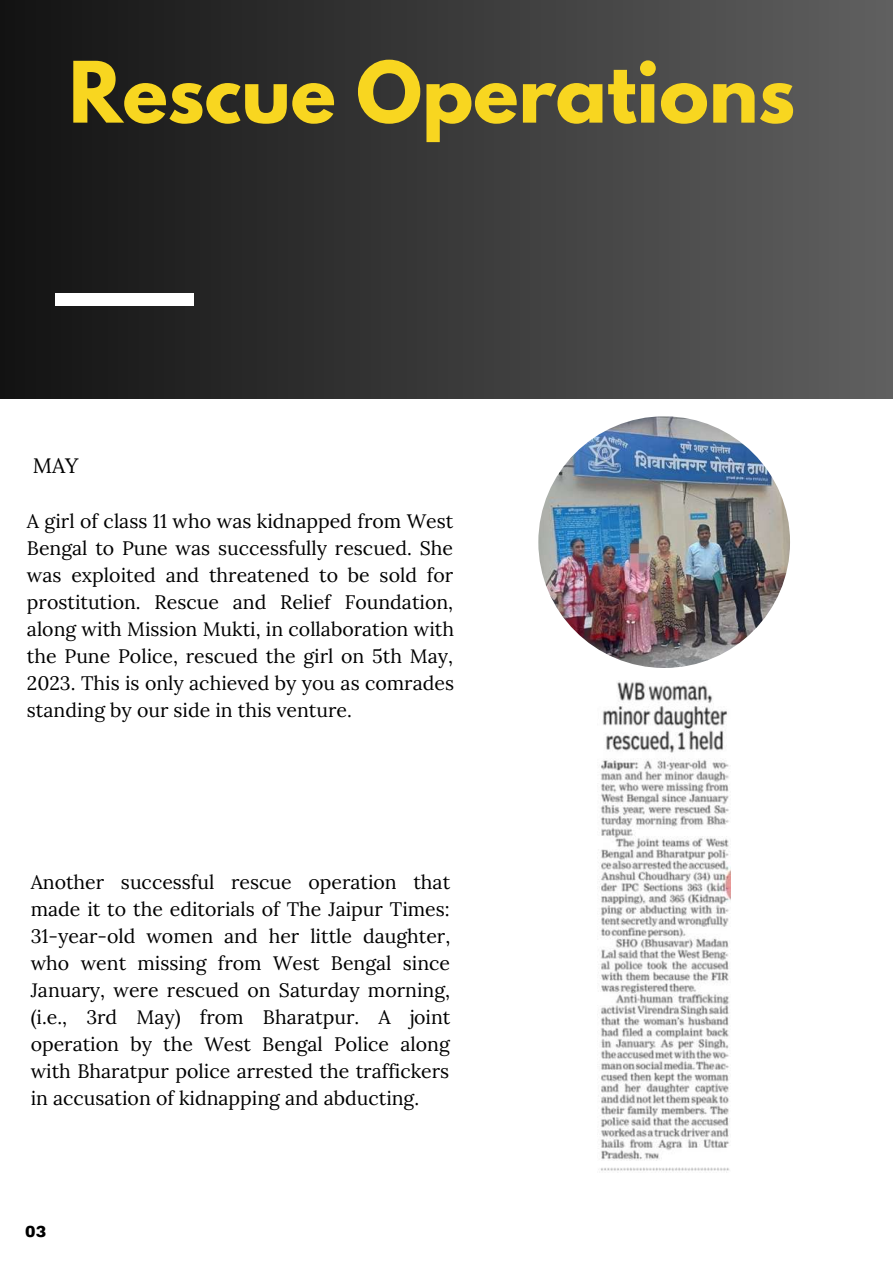
<style>
.page{position:relative;width:893px;height:1264px;background:#fff}
.page>*{position:absolute;margin:0;border:0;box-sizing:border-box;transform-origin:0 0}
.t1{font:700 75px "League Spartan";color:#f8d620}
.t2{font:21px "Lora";color:#000}
.t3{font:19.5px/27px "Lora";color:#000;text-align:justify}
.t4{font:900 15.75px "Archivo";color:#000}
</style>
<div class="page">
<div style="left:0;top:0;width:892px;height:399px;background:linear-gradient(to right,#121212,#606060)"></div>
<div style="left:56px;top:293px;width:138px;height:13px;background:#fff"></div>
<img style="left:598px;top:682px;width:132px;height:489px">
<img style="left:538px;top:416px;width:252px;height:252px;border-radius:50%">
<h1 class="t1" style="left:69px;top:55px;width:727px">Rescue Operations</h1>
<p class="t2" style="left:33px;top:451px;width:47px">MAY</p>
<p class="t3" style="left:27px;top:508px;width:428px">A girl of class 11 who was kidnapped from West Bengal to Pune was successfully rescued. She was exploited and threatened to be sold for prostitution. Rescue and Relief Foundation, along with Mission Mukti, in collaboration with the Pune Police, rescued the girl on 5th May, 2023. This is only achieved by you as comrades standing by our side in this venture.</p>
<p class="t3" style="left:31px;top:868px;width:421px">Another successful rescue operation that made it to the editorials of The Jaipur Times:<br>31-year-old women and her little daughter, who went missing from West Bengal since January, were rescued on Saturday morning, (i.e., 3rd May) from Bharatpur. A joint operation by the West Bengal Police along with Bharatpur police arrested the traffickers in accusation of kidnapping and abducting.</p>
<p class="t4" style="left:25px;top:1222px;width:23px">03</p>
</div>
